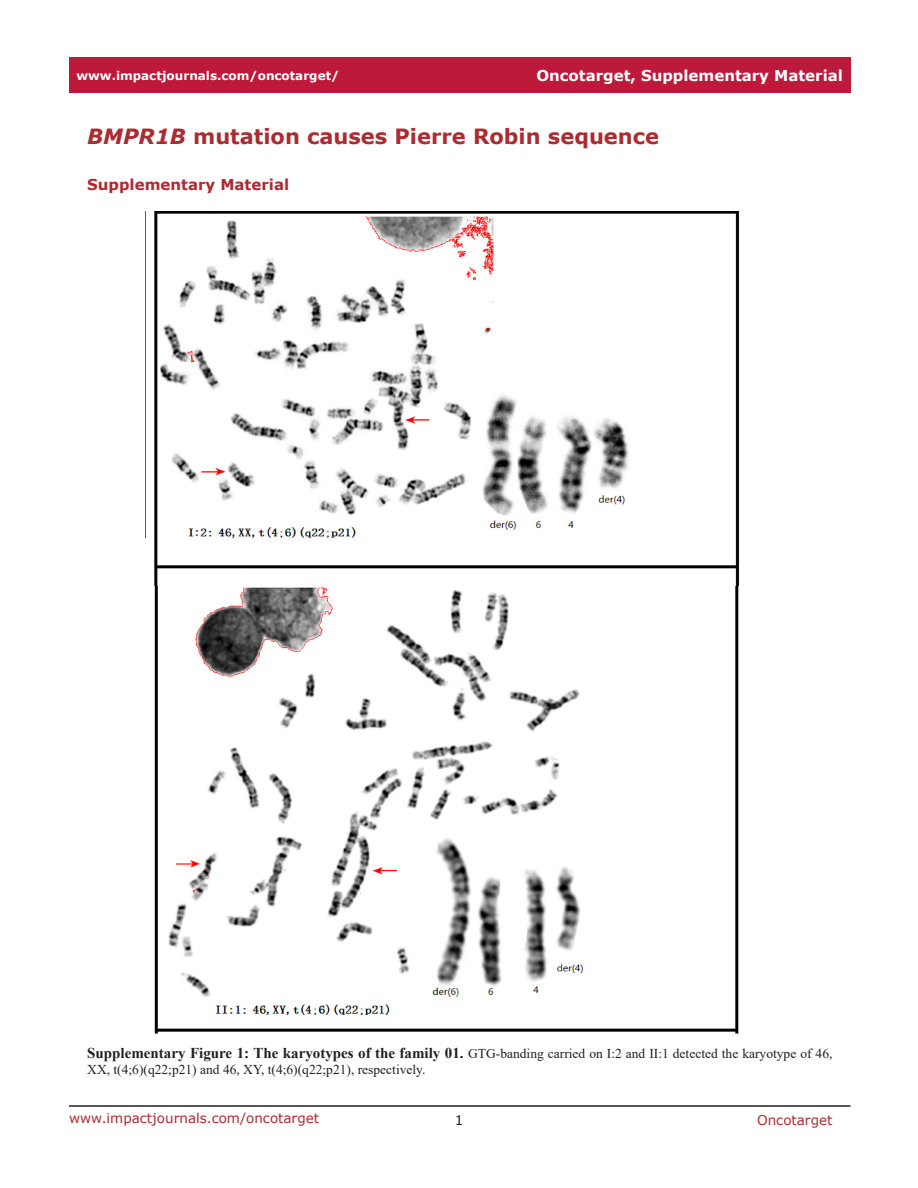
<style>
.page{position:relative;width:918px;height:1188px;background:#fff}
.page>*{position:absolute;margin:0;border:0;box-sizing:border-box;transform-origin:0 0}
.t1{font:700 21px "Verdana";color:#ac2b31}
.t2{font:700 15px "Verdana";color:#fff}
.t3{font:700 15px "Verdana";color:#ac2b31}
.FigureText{font:13.5px/16.2px "Times New Roman";color:#221f22}
.t4{font:13.5px "Verdana";color:#ac2b31}
.t5{font:13.5px "Verdana";color:#221f22}
.t6{font:700 12px "Verdana";color:#fff}
.s1{font-style:italic}
.s2{font-weight:700;font-size:15px}
</style>
<div class="page">
<hr style="left:69px;top:1105px;width:781px;height:2px;background:#231f20">
<div style="left:69px;top:57px;width:781px;height:36px;background:#bd1a3b"></div>
<img style="left:154px;top:212px;width:586px;height:822px">
<p class="t6" style="left:76px;top:67px;width:264px">www.impactjournals.com/oncotarget/</p>
<p class="t2" style="left:536px;top:65px;width:308px">Oncotarget, Supplementary Material</p>
<p class="t1" style="left:87px;top:122px;width:573px"><span class="s1">BMPR1B</span> mutation causes Pierre Robin sequence</p>
<p class="t3" style="left:87px;top:174px;width:203px">Supplementary Material</p>
<p class="FigureText" style="left:87px;top:1045px;width:747px"><span class="s2">Supplementary Figure 1: The karyotypes of the family 01.</span> GTG-banding carried on I:2 and II:1 detected the karyotype of 46,<br>XX, t(4;6)(q22;p21) and 46, XY, t(4;6)(q22;p21), respectively.</p>
<p class="t4" style="left:69px;top:1109px;width:252px">www.impactjournals.com/oncotarget</p>
<p class="t5" style="left:455px;top:1111px;width:10px">1</p>
<p class="t4" style="left:757px;top:1111px;width:77px">Oncotarget</p>
</div>
